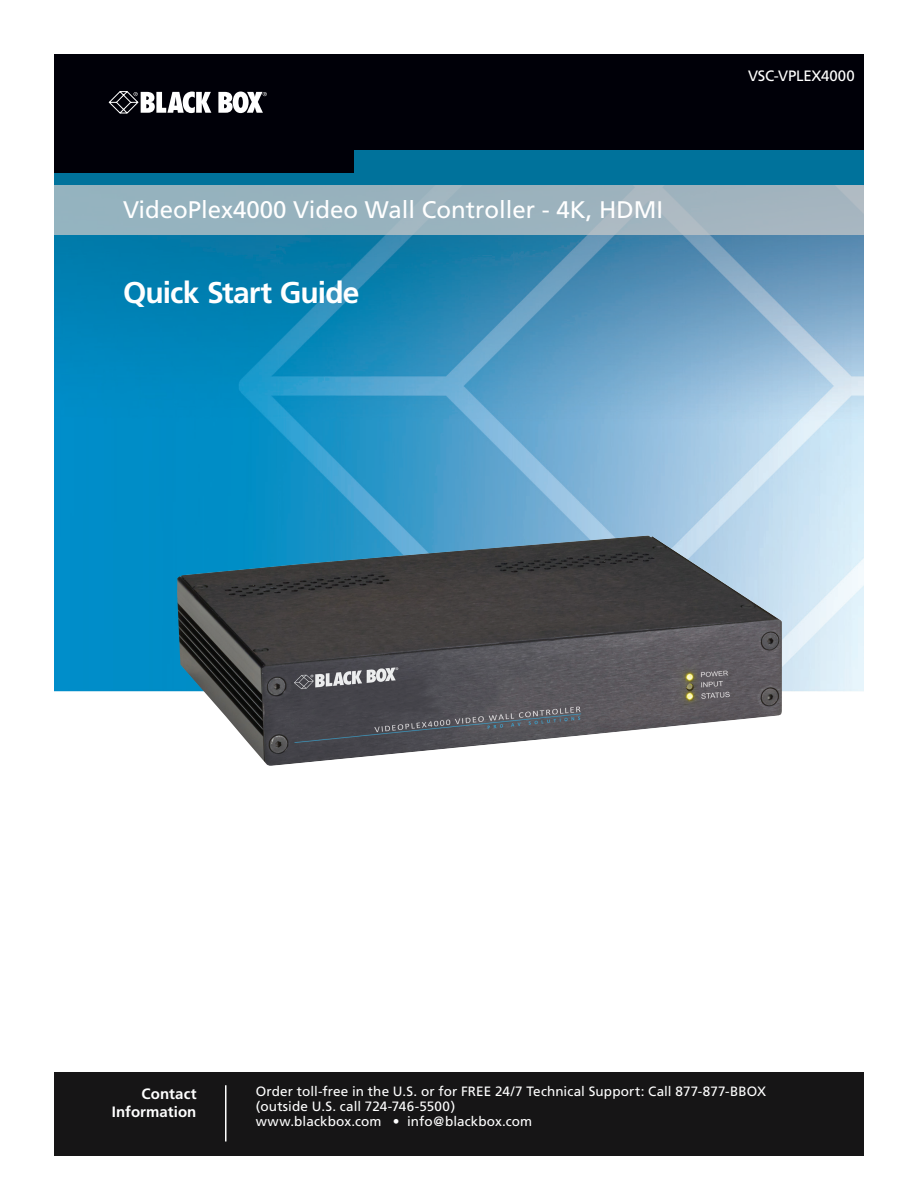
<style>
.page{position:relative;width:918px;height:1188px;background:#fff}
.page>*{position:absolute;margin:0;border:0;box-sizing:border-box;transform-origin:0 0}
.t1{font:700 30px "Frutiger";letter-spacing:-.03em;color:#fff}
.t2{font:24px "Frutiger";color:#fff}
.t3{font:700 15px/18px "Frutiger";letter-spacing:.005em;color:#fff;text-align:right}
.t4{font:15px "Frutiger";letter-spacing:-.01em;color:#fff}
.t5{font:13.5px/15px "Frutiger";letter-spacing:.005em;color:#fff}
</style>
<div class="page">
<img style="left:54px;top:235px;width:810px;height:457px">
<div style="left:54px;top:184px;width:810px;height:51px;background:linear-gradient(to right,#91b2be,#a7b5bf)"></div>
<div style="left:54px;top:54px;width:810px;height:130px;background:#000008"></div>
<div style="left:54px;top:173px;width:810px;height:11px;background:#00729b"></div>
<div style="left:354px;top:150px;width:510px;height:31px;background:#00729b"></div>
<svg style="left:108px;top:91px;width:103px;height:23px"></svg>
<svg style="left:218px;top:92px;width:49px;height:21px"></svg>
<div style="left:54px;top:1073px;width:810px;height:83px;background:#161516"></div>
<hr style="left:225px;top:1085px;width:1px;height:57px;background:#fff">
<img style="left:177px;top:536px;width:605px;height:230px">
<h2 class="t2" style="left:123px;top:196px;width:542px">VideoPlex4000 Video Wall Controller - 4K, HDMI</h2>
<h1 class="t1" style="left:123px;top:275px;width:238px">Quick Start Guide</h1>
<p class="t4" style="left:748px;top:67px;width:108px">VSC-VPLEX4000</p>
<p class="t3" style="left:112px;top:1085px;width:86px">Contact<br>Information</p>
<p class="t5" style="left:256px;top:1084px;width:512px">Order toll-free in the U.S. or for FREE 24/7 Technical Support: Call 877-877-BBOX (outside U.S. call 724-746-5500)<br>www.blackbox.com • info@blackbox.com</p>
</div>
